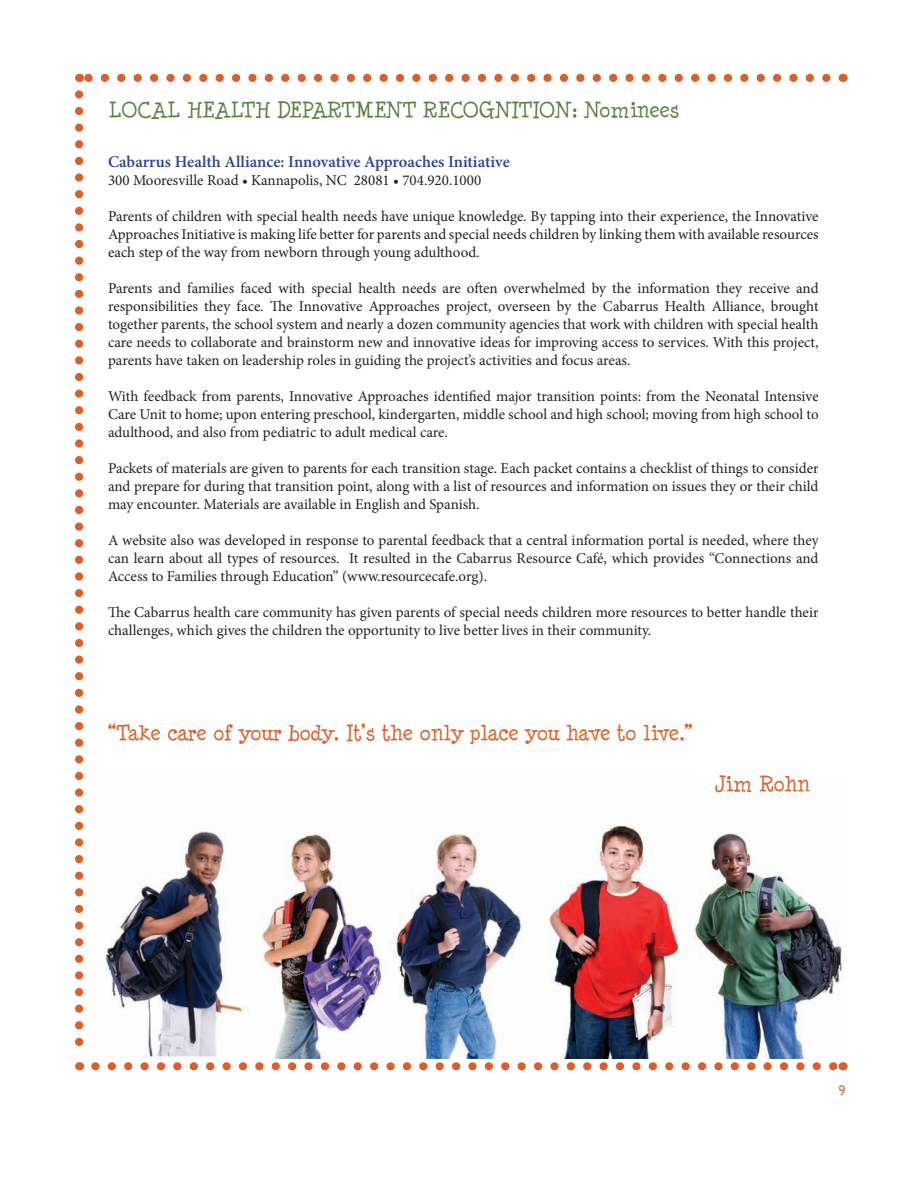
<style>
.page{position:relative;width:918px;height:1188px;background:#fff}
.page>*{position:absolute;margin:0;border:0;box-sizing:border-box;transform-origin:0 0}
.t1{font:21px "Minya Nouvelle";color:#dd5e27}
.t2{font:21px "Minya Nouvelle";color:#588241}
.t3{font:600 16.5px "Minion Pro";color:#2e4399}
.t4{font:15px/18px "Minion Pro";color:#231f20;text-align:justify}
.t5{font:15px "Minya Nouvelle";color:#dd5e27}
</style>
<div class="page">
<svg style="left:95px;top:1062px;width:740px;height:8px"></svg>
<svg style="left:87px;top:74px;width:739px;height:8px"></svg>
<svg style="left:75px;top:94px;width:8px;height:976px"></svg>
<img style="left:105px;top:825px;width:573px;height:233px">
<img style="left:694px;top:832px;width:150px;height:227px">
<h1 class="t2" style="left:108px;top:98px;width:573px">LOCAL HEALTH DEPARTMENT RECOGNITION: Nominees</h1>
<p class="t3" style="left:108px;top:150px;width:403px">Cabarrus Health Alliance: Innovative Approaches Initiative</p>
<p class="t4" style="left:108px;top:171px;width:375px">300 Mooresville Road • Kannapolis, NC 28081 • 704.920.1000</p>
<p class="t4" style="left:108px;top:207px;width:712px">Parents of children with special health needs have unique knowledge. By tapping into their experience, the Innovative Approaches Initiative is making life better for parents and special needs children by linking them with available resources each step of the way from newborn through young adulthood.</p>
<p class="t4" style="left:108px;top:279px;width:712px">Parents and families faced with special health needs are often overwhelmed by the information they receive and responsibilities they face. The Innovative Approaches project, overseen by the Cabarrus Health Alliance, brought together parents, the school system and nearly a dozen community agencies that work with children with special health care needs to collaborate and brainstorm new and innovative ideas for improving access to services. With this project, parents have taken on leadership roles in guiding the project’s activities and focus areas.</p>
<p class="t4" style="left:108px;top:387px;width:712px">With feedback from parents, Innovative Approaches identified major transition points: from the Neonatal Intensive Care Unit to home; upon entering preschool, kindergarten, middle school and high school; moving from high school to adulthood, and also from pediatric to adult medical care.</p>
<p class="t4" style="left:108px;top:459px;width:712px">Packets of materials are given to parents for each transition stage. Each packet contains a checklist of things to consider and prepare for during that transition point, along with a list of resources and information on issues they or their child may encounter. Materials are available in English and Spanish.</p>
<p class="t4" style="left:108px;top:531px;width:712px">A website also was developed in response to parental feedback that a central information portal is needed, where they can learn about all types of resources. It resulted in the Cabarrus Resource Café, which provides “Connections and Access to Families through Education” (www.resourcecafe.org).</p>
<p class="t4" style="left:108px;top:603px;width:712px">The Cabarrus health care community has given parents of special needs children more resources to better handle their challenges, which gives the children the opportunity to live better lives in their community.</p>
<h1 class="t1" style="left:108px;top:721px;width:591px">“Take care of your body. It’s the only place you have to live.”</h1>
<h1 class="t1" style="left:715px;top:772px;width:96px">Jim Rohn</h1>
<p class="t5" style="left:838px;top:1080px;width:8px">9</p>
</div>
